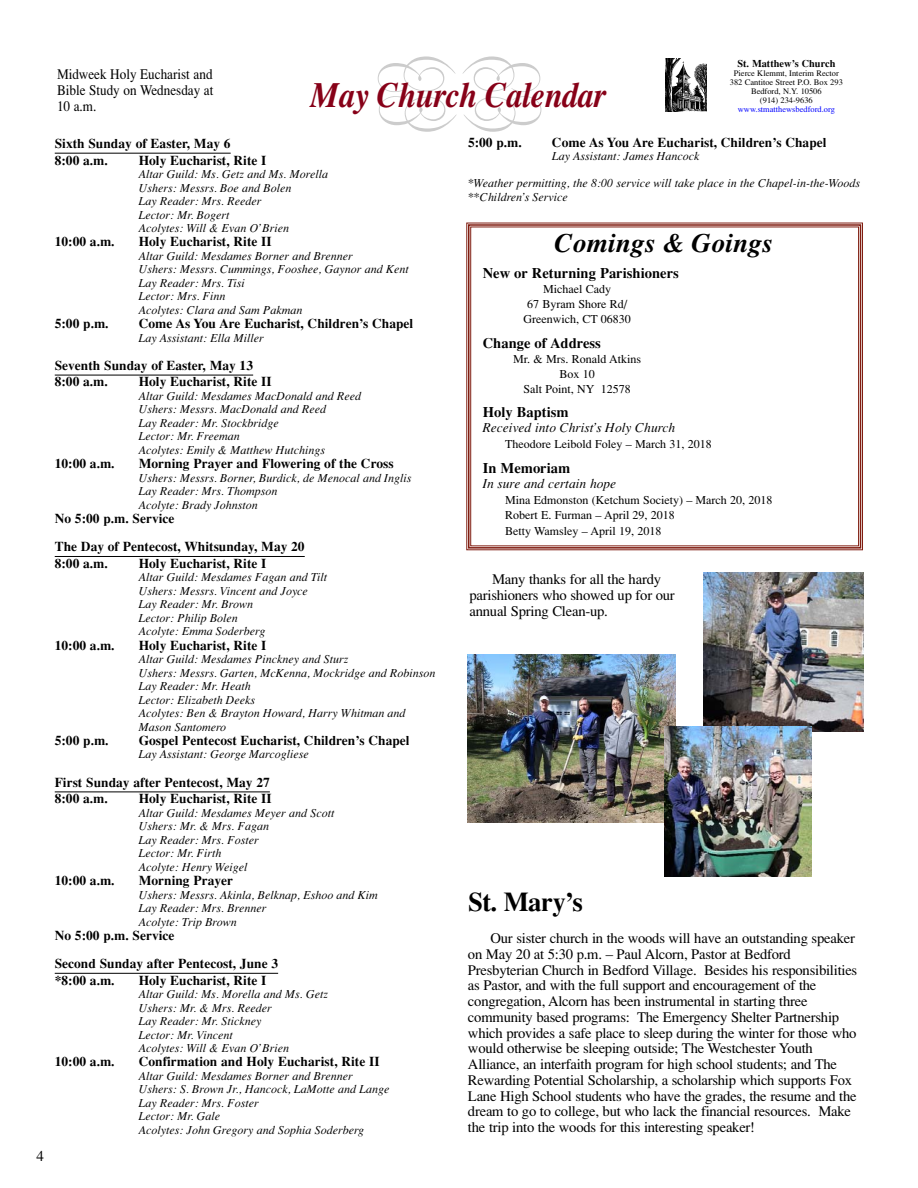
<style>
.page{position:relative;width:918px;height:1188px;background:#fff}
.page>*{position:absolute;margin:0;border:0;box-sizing:border-box;transform-origin:0 0}
.t1{font:italic 700 36px "Times";letter-spacing:-.015em;color:#870118;scale:.9 1}
.t2{font:italic 700 27px "Times";color:#000}
.t3{font:700 27px "Times";letter-spacing:-.025em;color:#000}
.t4{font:15px "Times";color:#000}
.t5{font:14.7px/15.8px "Times";letter-spacing:-.015em;color:#000}
.t6{font:700 14.7px "Times";color:#000}
.t7{font:14.7px/15.8px "Times";letter-spacing:-.015em;color:#000;text-align:justify;scale:.9 1}
.t8{font:700 13.5px/16.4px "Times";color:#000}
.t9{font:italic 13.5px "Times";color:#000}
.t10{font:italic 12px/13.5px "Times";color:#000}
.t11{font:12px/15px "Times";color:#000;text-align:center}
.t12{font:700 10.35px "Times";color:#000}
.t13{font:8.4px/9px "Times";color:#000;text-align:center}
.t14{font:8.4px "Times";color:#00f}
</style>
<div class="page">
<svg style="left:378px;top:56px;width:163px;height:76px"></svg>
<hr style="left:55px;top:153px;width:176px;height:1px;background:#000">
<hr style="left:55px;top:375px;width:198px;height:1px;background:#000">
<hr style="left:55px;top:556px;width:250px;height:1px;background:#000">
<hr style="left:55px;top:792px;width:215px;height:1px;background:#000">
<hr style="left:55px;top:973px;width:223px;height:1px;background:#000">
<img style="left:666px;top:58px;width:41px;height:53px">
<div style="left:468px;top:224px;width:393px;height:325px;border:2px solid #801d11"></div>
<div style="left:470px;top:227px;width:389px;height:319px;border:1px solid #801d11"></div>
<img style="left:703px;top:573px;width:161px;height:158px">
<img style="left:468px;top:654px;width:207px;height:169px">
<img style="left:665px;top:727px;width:146px;height:150px">
<p class="t4" style="left:36px;top:1151px;width:9px">4</p>
<p class="t7" style="left:57px;top:68px;width:175px">Midweek Holy Eucharist and Bible Study on Wednesday at 10 a.m.</p>
<h1 class="t1" style="left:311px;top:82px;width:330px">May Church Calendar</h1>
<p class="t12" style="left:737px;top:59px;width:100px">St. Matthew’s Church</p>
<p class="t13" style="left:730px;top:69px;width:115px">Pierce Klemmt, Interim Rector<br>382 Cantitoe Street P.O. Box 293<br>Bedford, N.Y. 10506<br>(914) 234-9636</p>
<p class="t14" style="left:738px;top:106px;width:99px">www.stmatthewsbedford.org</p>
<p class="t8" style="left:55px;top:137px;width:177px">Sixth Sunday of Easter, May 6<br>8:00 a.m.</p>
<p class="t8" style="left:139px;top:153px;width:129px">Holy Eucharist, Rite I</p>
<p class="t10" style="left:139px;top:168px;width:191px">Altar Guild: Ms. Getz and Ms. Morella<br>Ushers: Messrs. Boe and Bolen<br>Lay Reader: Mrs. Reeder<br>Lector: Mr. Bogert<br>Acolytes: Will &amp; Evan O’Brien</p>
<p class="t8" style="left:55px;top:235px;width:61px">10:00 a.m.</p>
<p class="t8" style="left:139px;top:235px;width:134px">Holy Eucharist, Rite II</p>
<p class="t10" style="left:139px;top:250px;width:272px">Altar Guild: Mesdames Borner and Brenner<br>Ushers: Messrs. Cummings, Fooshee, Gaynor and Kent<br>Lay Reader: Mrs. Tisi<br>Lector: Mrs. Finn<br>Acolytes: Clara and Sam Pakman</p>
<p class="t8" style="left:55px;top:317px;width:55px">5:00 p.m.</p>
<p class="t8" style="left:139px;top:317px;width:276px">Come As You Are Eucharist, Children’s Chapel</p>
<p class="t10" style="left:139px;top:332px;width:127px">Lay Assistant: Ella Miller</p>
<p class="t8" style="left:55px;top:359px;width:200px">Seventh Sunday of Easter, May 13<br>8:00 a.m.</p>
<p class="t8" style="left:139px;top:375px;width:134px">Holy Eucharist, Rite II</p>
<p class="t10" style="left:139px;top:390px;width:224px">Altar Guild: Mesdames MacDonald and Reed<br>Ushers: Messrs. MacDonald and Reed<br>Lay Reader: Mr. Stockbridge<br>Lector: Mr. Freeman<br>Acolytes: Emily &amp; Matthew Hutchings</p>
<p class="t8" style="left:55px;top:457px;width:61px">10:00 a.m.</p>
<p class="t8" style="left:139px;top:457px;width:256px">Morning Prayer and Flowering of the Cross</p>
<p class="t10" style="left:139px;top:472px;width:274px">Ushers: Messrs. Borner, Burdick, de Menocal and Inglis<br>Lay Reader: Mrs. Thompson<br>Acolyte: Brady Johnston</p>
<p class="t8" style="left:55px;top:505px;width:251px;line-height:28.5px">No 5:00 p.m. Service<br>The Day of Pentecost, Whitsunday, May 20</p>
<p class="t8" style="left:55px;top:556px;width:55px">8:00 a.m.</p>
<p class="t8" style="left:139px;top:556px;width:129px">Holy Eucharist, Rite I</p>
<p class="t10" style="left:139px;top:572px;width:190px">Altar Guild: Mesdames Fagan and Tilt<br>Ushers: Messrs. Vincent and Joyce<br>Lay Reader: Mr. Brown<br>Lector: Philip Bolen<br>Acolyte: Emma Soderberg</p>
<p class="t8" style="left:55px;top:638px;width:61px">10:00 a.m.</p>
<p class="t8" style="left:139px;top:638px;width:129px">Holy Eucharist, Rite I</p>
<p class="t10" style="left:139px;top:653px;width:298px">Altar Guild: Mesdames Pinckney and Sturz<br>Ushers: Messrs. Garten, McKenna, Mockridge and Robinson Lay Reader: Mr. Heath<br>Lector: Elizabeth Deeks<br>Acolytes: Ben &amp; Brayton Howard, Harry Whitman and Mason Santomero</p>
<p class="t8" style="left:55px;top:733px;width:55px">5:00 p.m.</p>
<p class="t8" style="left:139px;top:733px;width:272px">Gospel Pentecost Eucharist, Children’s Chapel</p>
<p class="t10" style="left:139px;top:749px;width:172px">Lay Assistant: George Marcogliese</p>
<p class="t8" style="left:55px;top:775px;width:217px">First Sunday after Pentecost, May 27<br>8:00 a.m.</p>
<p class="t8" style="left:139px;top:792px;width:134px">Holy Eucharist, Rite II</p>
<p class="t10" style="left:139px;top:807px;width:197px">Altar Guild: Mesdames Meyer and Scott<br>Ushers: Mr. &amp; Mrs. Fagan<br>Lay Reader: Mrs. Foster<br>Lector: Mr. Firth<br>Acolyte: Henry Weigel</p>
<p class="t8" style="left:55px;top:874px;width:61px">10:00 a.m.</p>
<p class="t8" style="left:139px;top:874px;width:96px">Morning Prayer</p>
<p class="t10" style="left:139px;top:889px;width:241px">Ushers: Messrs. Akinla, Belknap, Eshoo and Kim<br>Lay Reader: Mrs. Brenner<br>Acolyte: Trip Brown</p>
<p class="t8" style="left:55px;top:922px;width:225px;line-height:28.5px">No 5:00 p.m. Service<br>Second Sunday after Pentecost, June 3</p>
<p class="t8" style="left:55px;top:973px;width:61px">*8:00 a.m.</p>
<p class="t8" style="left:139px;top:973px;width:129px">Holy Eucharist, Rite I</p>
<p class="t10" style="left:139px;top:988px;width:191px">Altar Guild: Ms. Morella and Ms. Getz<br>Ushers: Mr. &amp; Mrs. Reeder<br>Lay Reader: Mr. Stickney<br>Lector: Mr. Vincent<br>Acolytes: Will &amp; Evan O’Brien</p>
<p class="t8" style="left:55px;top:1055px;width:61px">10:00 a.m.</p>
<p class="t8" style="left:139px;top:1055px;width:242px">Confirmation and Holy Eucharist, Rite II</p>
<p class="t10" style="left:139px;top:1070px;width:252px">Altar Guild: Mesdames Borner and Brenner Ushers: S. Brown Jr., Hancock, LaMotte and Lange Lay Reader: Mrs. Foster<br>Lector: Mr. Gale<br>Acolytes: John Gregory and Sophia Soderberg</p>
<p class="t8" style="left:468px;top:135px;width:55px">5:00 p.m.</p>
<p class="t8" style="left:552px;top:135px;width:276px">Come As You Are Eucharist, Children’s Chapel</p>
<p class="t10" style="left:552px;top:151px;width:149px">Lay Assistant: James Hancock</p>
<p class="t10" style="left:468px;top:178px;width:394px">*Weather permitting, the 8:00 service will take place in the Chapel-in-the-Woods **Children’s Service</p>
<h2 class="t2" style="left:555px;top:233px;width:219px">Comings &amp; Goings</h2>
<p class="t6" style="left:483px;top:268px;width:198px">New or Returning Parishioners</p>
<p class="t11" style="left:524px;top:283px;width:109px">Michael Cady<br>67 Byram Shore Rd/<br>Greenwich, CT 06830</p>
<p class="t6" style="left:483px;top:337px;width:120px">Change of Address</p>
<p class="t11" style="left:513px;top:352px;width:129px">Mr. &amp; Mrs. Ronald Atkins<br>Box 10<br>Salt Point, NY 12578</p>
<p class="t6" style="left:483px;top:407px;width:88px">Holy Baptism</p>
<p class="t9" style="left:483px;top:423px;width:194px">Received into Christ’s Holy Church</p>
<p class="t11" style="left:505px;top:438px;width:208px">Theodore Leibold Foley – March 31, 2018</p>
<p class="t6" style="left:483px;top:463px;width:89px">In Memoriam</p>
<p class="t9" style="left:483px;top:479px;width:135px">In sure and certain hope</p>
<p class="t11" style="left:505px;top:493px;width:269px;line-height:15.8px;text-align:left">Mina Edmonston (Ketchum Society) – March 20, 2018<br>Robert E. Furman – April 29, 2018<br>Betty Wamsley – April 19, 2018</p>
<p class="t5" style="left:469px;top:573px;width:207px;text-indent:23px">Many thanks for all the hardy parishioners who showed up for our annual Spring Clean-up.</p>
<h2 class="t3" style="left:468px;top:892px;width:117px">St. Mary’s</h2>
<p class="t5" style="left:468px;top:932px;width:391px;text-indent:23px">Our sister church in the woods will have an outstanding speaker on May 20 at 5:30 p.m. – Paul Alcorn, Pastor at Bedford Presbyterian Church in Bedford Village. Besides his responsibilities as Pastor, and with the full support and encouragement of the congregation, Alcorn has been instrumental in starting three community based programs: The Emergency Shelter Partnership which provides a safe place to sleep during the winter for those who would otherwise be sleeping outside; The Westchester Youth Alliance, an interfaith program for high school students; and The Rewarding Potential Scholarship, a scholarship which supports Fox Lane High School students who have the grades, the resume and the dream to go to college, but who lack the financial resources. Make the trip into the woods for this interesting speaker!</p>
</div>
